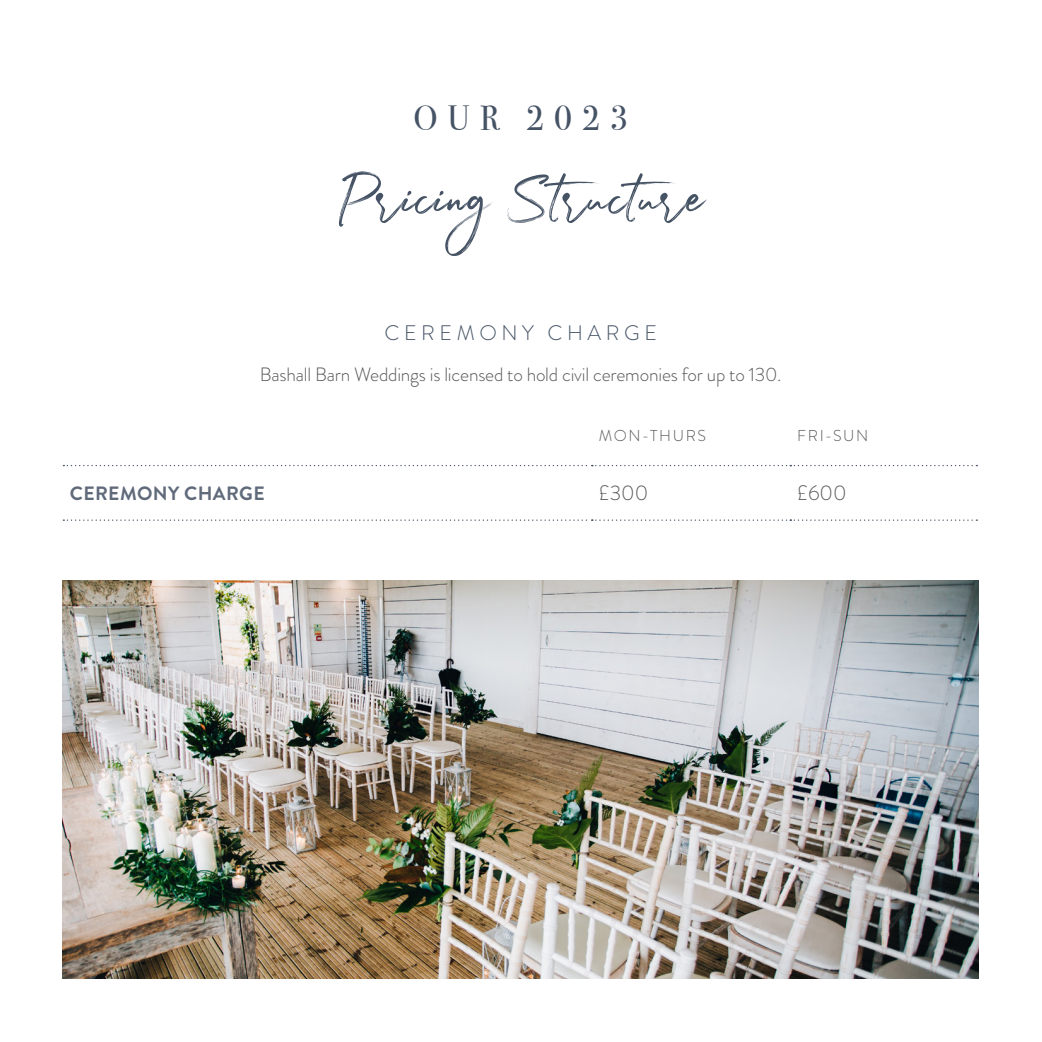
<style>
.page{position:relative;width:1042px;height:1042px;background:#fff}
.page>*{position:absolute;margin:0;border:0;box-sizing:border-box;transform-origin:0 0}
.t1{font:61.25px "Julietta Messie Demo";color:#455365;scale:.96 1}
.t2{font:35px "Bodoni Svty Two ITCTT";letter-spacing:.3em;color:#455365;scale:.96 1}
.t3{font:300 21px "Brandon Grotesque";letter-spacing:.22em;color:#455365}
.t4{font:300 21px "Brandon Grotesque";color:#57585a}
.MAIN_TEXT{font:300 19.25px "Brandon Grotesque";letter-spacing:-.01em;color:#57585a}
.t5{font:700 19.25px "Brandon Grotesque";letter-spacing:.02em;color:#606a7b}
.t6{font:300 15.75px "Brandon Grotesque";letter-spacing:.1em;color:#57585a}
</style>
<div class="page">
<svg style="left:63px;top:465px;width:914px;height:1px"></svg>
<svg style="left:63px;top:519px;width:914px;height:2px"></svg>
<img style="left:63px;top:580px;width:915px;height:399px">
<p class="t2" style="left:413px;top:90px;width:225px">OUR 2023</p>
<p class="t1" style="left:339px;top:156px;width:380px">Pricing Structure</p>
<p class="t3" style="left:384px;top:318px;width:274px">CEREMONY CHARGE</p>
<p class="MAIN_TEXT" style="left:260px;top:362px;width:523px">Bashall Barn Weddings is licensed to hold civil ceremonies for up to 130.</p>
<p class="t6" style="left:599px;top:425px;width:109px">MON-THURS</p>
<p class="t6" style="left:797px;top:425px;width:72px">FRI-SUN</p>
<p class="t5" style="left:70px;top:479px;width:196px">CEREMONY CHARGE</p>
<p class="t4" style="left:599px;top:479px;width:51px">£300</p>
<p class="t4" style="left:797px;top:479px;width:51px">£600</p>
</div>
